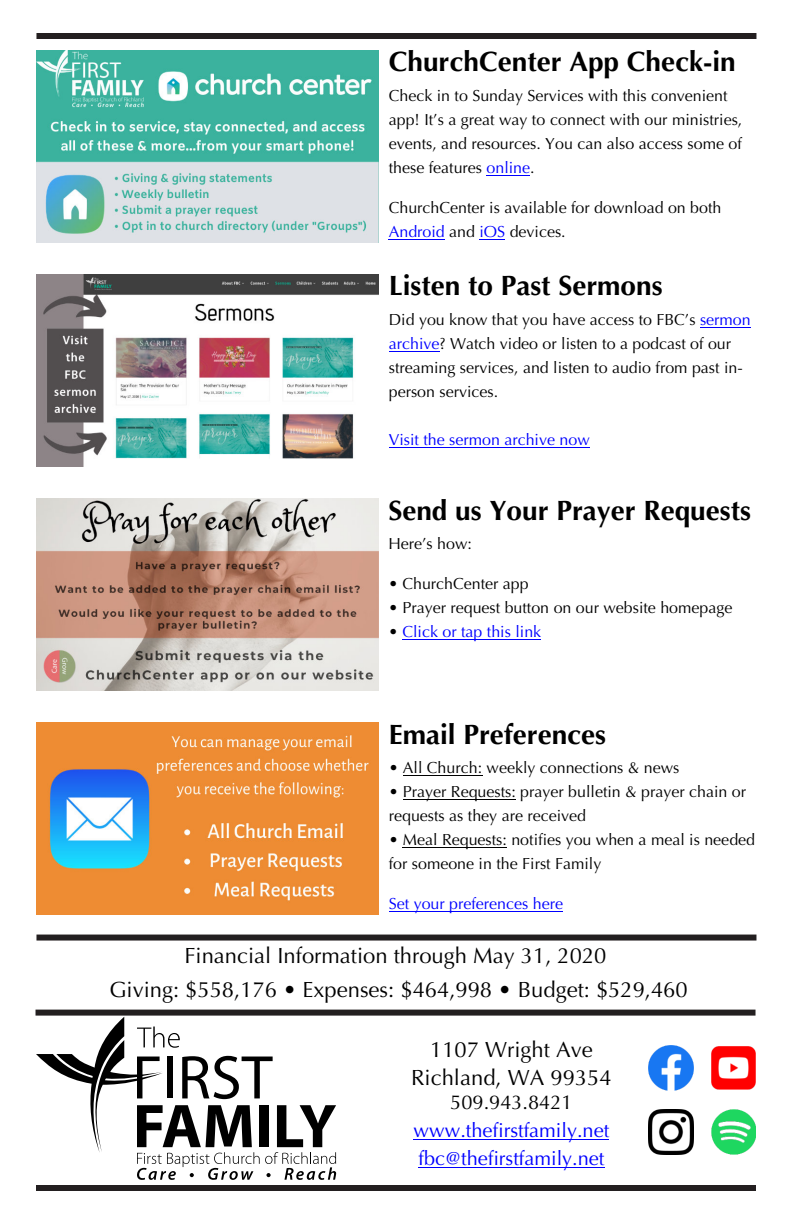
<style>
.page{position:relative;width:792px;height:1224px;background:#fff}
.page>*{position:absolute;margin:0;border:0;box-sizing:border-box;transform-origin:0 0}
.t1{font:700 28px "Optima";color:#000}
.t2{font:22px/34px "Optima";color:#000;text-align:center}
.t3{font:20px/28px "Optima";color:#00f}
.t4{font:20px "Optima";color:#000}
.t5{font:16px/24px "Optima";color:#000}
.t6{font:16px "Optima";color:#00f}
.s1{color:#00f}
.s2{color:#000}
</style>
<div class="page">
<hr style="left:414px;top:1139px;width:195px;height:1px;background:#00f">
<hr style="left:418px;top:1167px;width:186px;height:1px;background:#00f">
<img style="left:648px;top:1046px;width:45px;height:44px">
<img style="left:711px;top:1110px;width:45px;height:45px">
<img style="left:711px;top:1046px;width:45px;height:44px">
<img style="left:648px;top:1110px;width:45px;height:45px">
<div style="left:36px;top:935px;width:720px;height:6px;background:#231f20"></div>
<div style="left:36px;top:1010px;width:720px;height:6px;background:#231f20"></div>
<div style="left:36px;top:33px;width:720px;height:6px;background:#231f20"></div>
<div style="left:36px;top:1185px;width:720px;height:6px;background:#231f20"></div>
<img style="left:36px;top:50px;width:343px;height:193px">
<hr style="left:487px;top:175px;width:43px;height:1px;background:#00f">
<hr style="left:389px;top:239px;width:56px;height:1px;background:#00f">
<svg style="left:480px;top:239px;width:25px;height:1px"></svg>
<img style="left:36px;top:274px;width:343px;height:193px">
<hr style="left:700px;top:327px;width:51px;height:1px;background:#00f">
<hr style="left:389px;top:351px;width:50px;height:1px;background:#00f">
<hr style="left:389px;top:447px;width:201px;height:1px;background:#00f">
<img style="left:36px;top:498px;width:342px;height:193px">
<hr style="left:402px;top:639px;width:139px;height:1px;background:#00f">
<img style="left:36px;top:723px;width:343px;height:192px">
<hr style="left:403px;top:775px;width:79px;height:1px;background:#000">
<hr style="left:403px;top:799px;width:113px;height:1px;background:#000">
<hr style="left:403px;top:847px;width:104px;height:1px;background:#000">
<hr style="left:389px;top:911px;width:173px;height:1px;background:#00f">
<svg style="left:36px;top:1017px;width:300px;height:163px"></svg>
<h1 class="t1" style="left:389px;top:45px;width:349px">ChurchCenter App Check-in</h1>
<p class="t5" style="left:389px;top:84px;width:355px">Check in to Sunday Services with this convenient app! It’s a great way to connect with our ministries, events, and resources. You can also access some of these features <span class="s1">online</span>.</p>
<p class="t5" style="left:389px;top:196px;width:334px">ChurchCenter is available for download on both<br><span class="s1">Android</span> and <span class="s1">iOS</span> devices.</p>
<h1 class="t1" style="left:389px;top:270px;width:275px">Listen to Past Sermons</h1>
<p class="t5" style="left:389px;top:308px;width:363px">Did you know that you have access to FBC’s <span class="s1">sermon archive</span>? Watch video or listen to a podcast of our streaming services, and listen to audio from past in&shy;person services.</p>
<p class="t6" style="left:389px;top:430px;width:202px">Visit the sermon archive now</p>
<h1 class="t1" style="left:388px;top:494px;width:364px">Send us Your Prayer Requests</h1>
<p class="t5" style="left:388px;top:532px;width:85px">Here’s how:</p>
<p class="t5" style="left:388px;top:572px;width:142px">• ChurchCenter app</p>
<p class="t5" style="left:388px;top:596px;width:346px">• Prayer request button on our website homepage</p>
<p class="t6" style="left:388px;top:623px;width:154px"><span class="s2">•</span> Click or tap this link</p>
<h1 class="t1" style="left:389px;top:718px;width:219px">Email Preferences</h1>
<p class="t5" style="left:389px;top:756px;width:292px">• All Church: weekly connections &amp; news</p>
<p class="t5" style="left:389px;top:780px;width:359px">• Prayer Requests: prayer bulletin &amp; prayer chain or requests as they are received</p>
<p class="t5" style="left:389px;top:828px;width:368px">• Meal Requests: notifies you when a meal is needed for someone in the First Family</p>
<p class="t6" style="left:389px;top:895px;width:176px">Set your preferences here</p>
<h2 class="t2" style="left:109px;top:939px;width:580px">Financial Information through May 31, 2020<br>Giving: $558,176 • Expenses: $464,998 • Budget: $529,460</h2>
<h2 class="t2" style="left:411px;top:1035px;width:202px;line-height:28px">1107 Wright Ave<br>Richland, WA 99354</h2>
<p class="t4" style="left:450px;top:1090px;width:124px">509.943.8421</p>
<p class="t3" style="left:414px;top:1116px;width:197px">www.thefirstfamily.net fbc@thefirstfamily.net</p>
</div>
